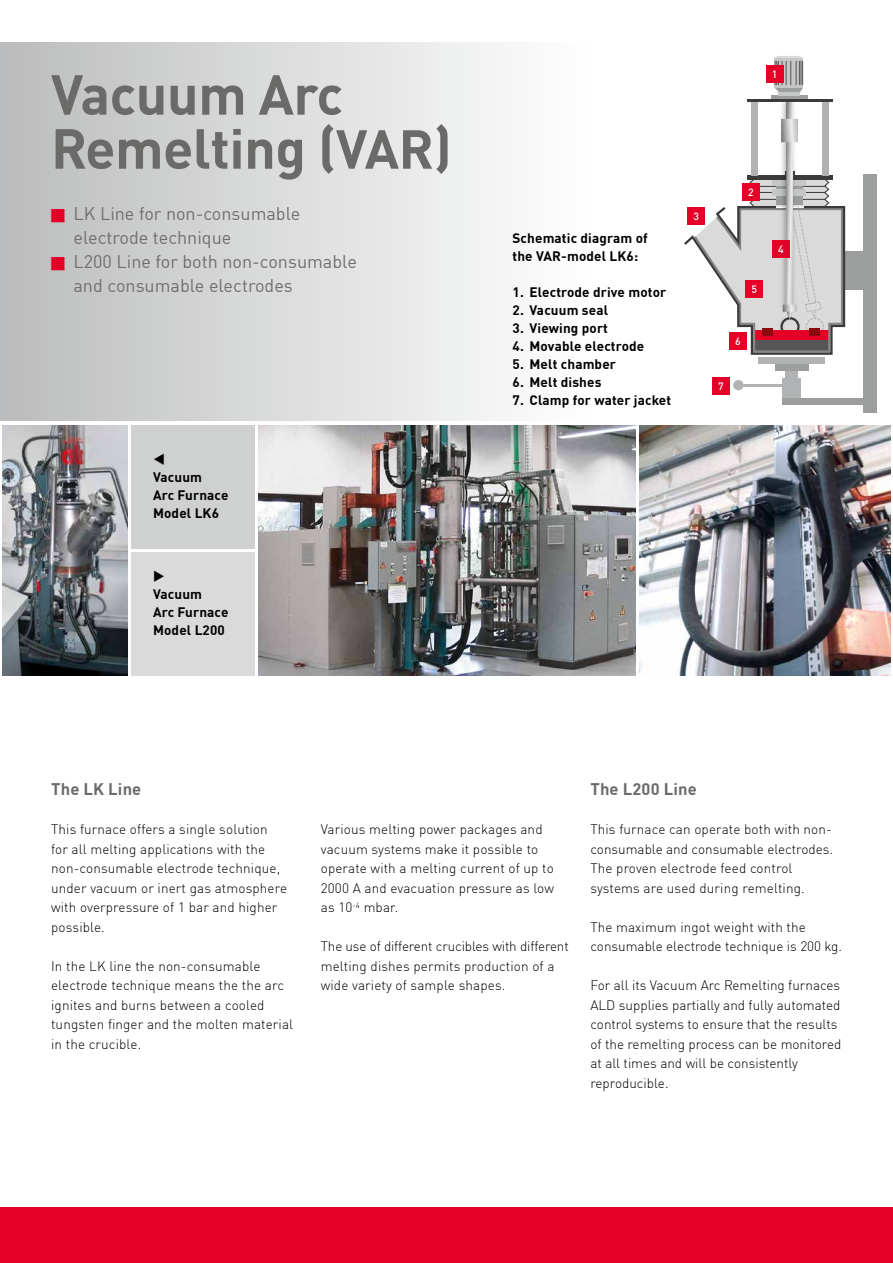
<style>
.page{position:relative;width:893px;height:1263px;background:#fff}
.page>*{position:absolute;margin:0;border:0;box-sizing:border-box;transform-origin:0 0}
.t1{font:700 55.5px/54px "DIN Offc";letter-spacing:-.01em;color:#6a6a69}
.t2{font:18px/24px "DIN Offc";color:#6f6f6e}
.t3{font:700 16.5px "DIN Offc";letter-spacing:.01em;color:#6a6a69}
.t4{font:300 13.5px/19.5px "DIN Offc";letter-spacing:.01em;color:#000}
.t5{font:700 13.5px/18px "DIN Offc";letter-spacing:.01em;color:#000}
.t6{font:500 10.5px "DIN Offc";color:#fff}
.s1{font-size:54px}
.s2{color:#e40026}
</style>
<div class="page">
<div style="left:0;top:1208px;width:893px;height:55px;background:#e40026"></div>
<div style="left:0;top:43px;width:590px;height:378px;background:linear-gradient(to right,#bbbcbc,#fff)"></div>
<div style="left:131px;top:425px;width:123px;height:124px;background:#cfd0d0"></div>
<div style="left:131px;top:552px;width:123px;height:124px;background:#dadada"></div>
<div style="left:864px;top:174px;width:13px;height:239px;background:#9c9d9d"></div>
<div style="left:844px;top:251px;width:21px;height:39px;background:#9c9d9d"></div>
<div style="left:782px;top:388px;width:19px;height:10px;background:#b1b2b3"></div>
<div style="left:782px;top:378px;width:19px;height:10px;background:#b1b2b3"></div>
<div style="left:785px;top:371px;width:13px;height:6px;background:#b1b2b3"></div>
<div style="left:775px;top:364px;width:33px;height:6px;background:#9c9d9d"></div>
<div style="left:758px;top:357px;width:67px;height:6px;background:#b1b2b3"></div>
<div style="left:782px;top:399px;width:81px;height:6px;background:#9c9d9d"></div>
<hr style="left:742px;top:384px;width:40px;height:2px;background:#b1b2b3">
<div style="left:733px;top:380px;width:11px;height:10px;background:#b1b2b3;border-radius:50%"></div>
<img style="left:781px;top:102px;width:17px;height:69px">
<svg style="left:786px;top:102px;width:7px;height:69px"></svg>
<svg style="left:684px;top:171px;width:162px;height:184px"></svg>
<svg style="left:781px;top:119px;width:17px;height:23px"></svg>
<hr style="left:747px;top:99px;width:85px;height:3px;background:#3b3b3a">
<div style="left:822px;top:102px;width:7px;height:73px;background:#b1b2b3"></div>
<div style="left:751px;top:102px;width:6px;height:73px;background:#b1b2b3"></div>
<svg style="left:771px;top:95px;width:36px;height:4px"></svg>
<hr style="left:779px;top:92px;width:21px;height:3px;background:#c5c6c6">
<svg style="left:775px;top:56px;width:28px;height:36px"></svg>
<div style="left:742px;top:184px;width:17px;height:17px;background:#e40026"></div>
<div style="left:766px;top:65px;width:17px;height:17px;background:#e40026"></div>
<div style="left:688px;top:207px;width:17px;height:17px;background:#e40026"></div>
<div style="left:772px;top:240px;width:17px;height:18px;background:#e40026"></div>
<div style="left:746px;top:281px;width:17px;height:17px;background:#e40026"></div>
<div style="left:729px;top:333px;width:17px;height:17px;background:#e40026"></div>
<div style="left:712px;top:377px;width:17px;height:17px;background:#e40026"></div>
<img style="left:640px;top:425px;width:250px;height:251px">
<img style="left:258px;top:426px;width:378px;height:250px">
<img style="left:3px;top:425px;width:124px;height:251px">
<h1 class="t1" style="left:51px;top:65px;width:402px">Vacuum Arc<br>Remelting (<span class="s1">VAR</span>)</h1>
<h2 class="t2" style="left:74px;top:201px;width:228px;text-indent:-22px"><span class="s2">■</span> LK Line for non-consumable electrode technique</h2>
<h2 class="t2" style="left:74px;top:249px;width:285px;text-indent:-22px"><span class="s2">■</span> L200 Line for both non-consumable and consumable electrodes</h2>
<p class="t5" style="left:153px;top:467px;width:77px">Vacuum<br>Arc Furnace<br>Model LK6</p>
<p class="t5" style="left:153px;top:584px;width:77px">Vacuum<br>Arc Furnace<br>Model L200</p>
<p class="t6" style="left:772px;top:67px;width:7px">1</p>
<p class="t5" style="left:512px;top:229px;width:137px">Schematic diagram of the VAR-model LK6:</p>
<p class="t5" style="left:512px;top:283px;width:155px">1. Electrode drive motor</p>
<p class="t5" style="left:512px;top:301px;width:97px">2. Vacuum seal</p>
<p class="t5" style="left:512px;top:319px;width:97px">3. Viewing port</p>
<p class="t5" style="left:512px;top:337px;width:133px">4. Movable electrode</p>
<p class="t5" style="left:512px;top:355px;width:105px">5. Melt chamber</p>
<p class="t5" style="left:512px;top:373px;width:90px">6. Melt dishes</p>
<p class="t5" style="left:512px;top:391px;width:160px">7. Clamp for water jacket</p>
<p class="t6" style="left:694px;top:209px;width:7px">3</p>
<p class="t6" style="left:748px;top:186px;width:7px">2</p>
<p class="t6" style="left:751px;top:283px;width:7px">5</p>
<p class="t6" style="left:735px;top:335px;width:7px">6</p>
<p class="t6" style="left:718px;top:379px;width:7px">7</p>
<p class="t6" style="left:778px;top:243px;width:7px">4</p>
<p class="t3" style="left:51px;top:778px;width:92px">The LK Line</p>
<p class="t4" style="left:51px;top:819px;width:237px">This furnace offers a single solution for all melting applications with the non-consumable electrode technique, under vacuum or inert gas atmosphere with overpressure of 1 bar and higher possible.</p>
<p class="t4" style="left:51px;top:956px;width:243px">In the LK line the non-consumable electrode technique means the the arc ignites and burns between a cooled tungsten finger and the molten material in the crucible.</p>
<p class="t4" style="left:321px;top:819px;width:235px">Various melting power packages and vacuum systems make it possible to operate with a melting current of up to<br>2000 A and evacuation pressure as low as 10<sup>-4</sup> mbar.</p>
<p class="t4" style="left:321px;top:936px;width:249px">The use of different crucibles with different melting dishes permits production of a wide variety of sample shapes.</p>
<p class="t3" style="left:590px;top:778px;width:108px">The L200 Line</p>
<p class="t4" style="left:590px;top:819px;width:244px">This furnace can operate both with non&shy;consumable and consumable electrodes.<br>The proven electrode feed control systems are used during remelting.</p>
<p class="t4" style="left:590px;top:917px;width:253px">The maximum ingot weight with the consumable electrode technique is 200 kg.</p>
<p class="t4" style="left:590px;top:975px;width:252px">For all its Vacuum Arc Remelting furnaces ALD supplies partially and fully automated control systems to ensure that the results of the remelting process can be monitored at all times and will be consistently reproducible.</p>
</div>
